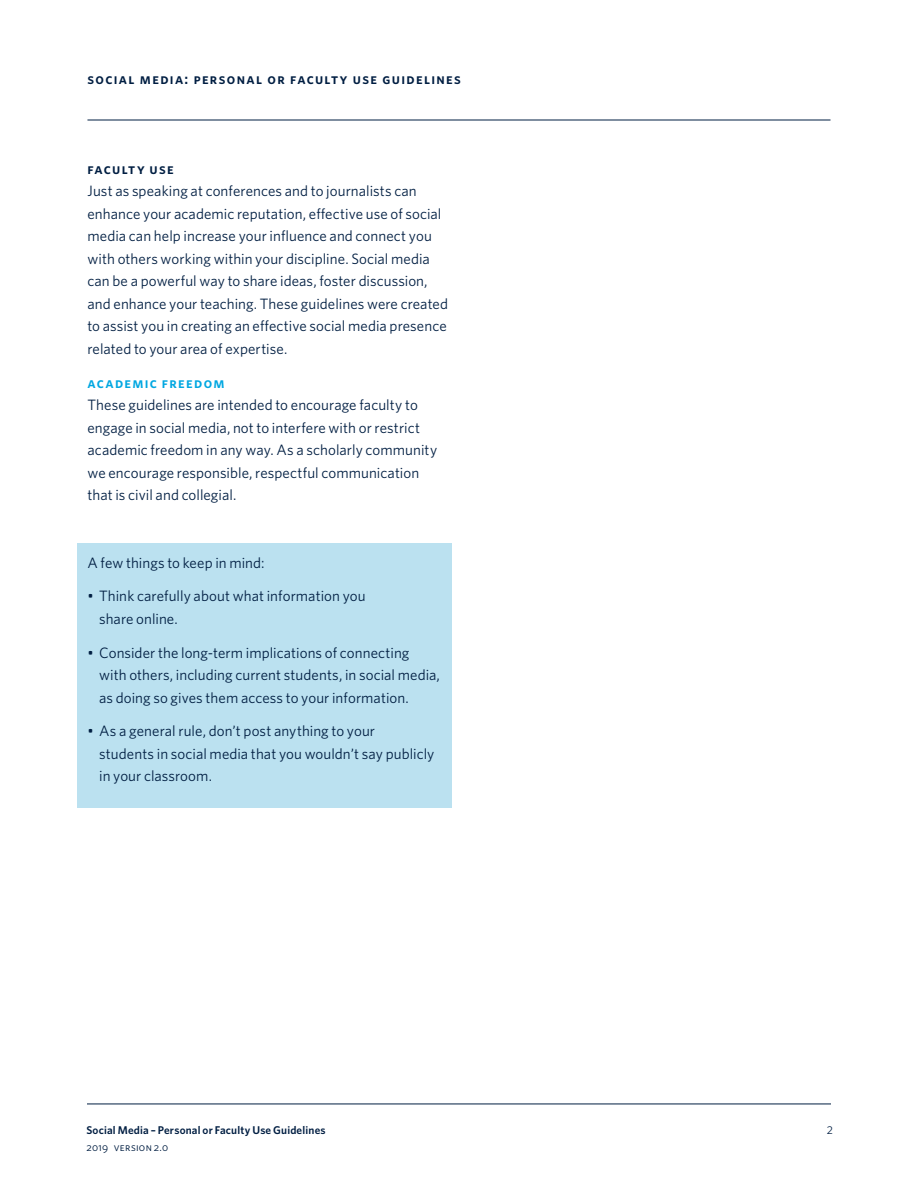
<style>
.page{position:relative;width:918px;height:1188px;background:#fff}
.page>*{position:absolute;margin:0;border:0;box-sizing:border-box;transform-origin:0 0}
.t1{font:15px/22.5px "Whitney";letter-spacing:.005em;color:#001e42}
.t2{font:600 15px "Whitney";letter-spacing:.09em;color:#001e42}
.t3{font:600 15px "Whitney";letter-spacing:.09em;color:#00a7e1}
.t4{font:600 11.25px "Whitney";letter-spacing:.015em;color:#001e42}
.t5{font:11.25px "Whitney";letter-spacing:.025em;color:#001e42}
</style>
<div class="page">
<hr style="left:87px;top:1104px;width:744px;height:1px;background:#001e42">
<div style="left:77px;top:543px;width:374px;height:264px;background:#bbe1f0"></div>
<hr style="left:87px;top:120px;width:744px;height:1px;background:#001e42">
<p class="t2" style="left:87px;top:69px;width:375px">social media: personal or faculty use guidelines</p>
<p class="t2" style="left:87px;top:159px;width:88px">faculty use</p>
<p class="t1" style="left:87px;top:180px;width:362px">Just as speaking at conferences and to journalists can enhance your academic reputation, effective use of social media can help increase your influence and connect you with others working within your discipline. Social media can be a powerful way to share ideas, foster discussion, and enhance your teaching. These guidelines were created to assist you in creating an effective social media presence related to your area of expertise.</p>
<p class="t3" style="left:87px;top:373px;width:139px">academic freedom</p>
<p class="t1" style="left:87px;top:393px;width:351px">These guidelines are intended to encourage faculty to engage in social media, not to interfere with or restrict academic freedom in any way. As a scholarly community we encourage responsible, respectful communication that is civil and collegial.</p>
<p class="t1" style="left:87px;top:551px;width:179px">A few things to keep in mind:</p>
<p class="t1" style="left:99px;top:585px;width:268px;text-indent:-12px">• Think carefully about what information you share online.</p>
<p class="t1" style="left:99px;top:641px;width:342px;text-indent:-12px">• Consider the long-term implications of connecting with others, including current students, in social media, as doing so gives them access to your information.</p>
<p class="t1" style="left:99px;top:720px;width:337px;text-indent:-12px">• As a general rule, don’t post anything to your<br>students in social media that you wouldn’t say publicly in your classroom.</p>
<p class="t4" style="left:86px;top:1123px;width:241px">Social Media – Personal or Faculty Use Guidelines</p>
<p class="t5" style="left:827px;top:1123px;width:8px">2</p>
<p class="t5" style="left:86px;top:1139px;width:83px">2019 version 2.0</p>
</div>
